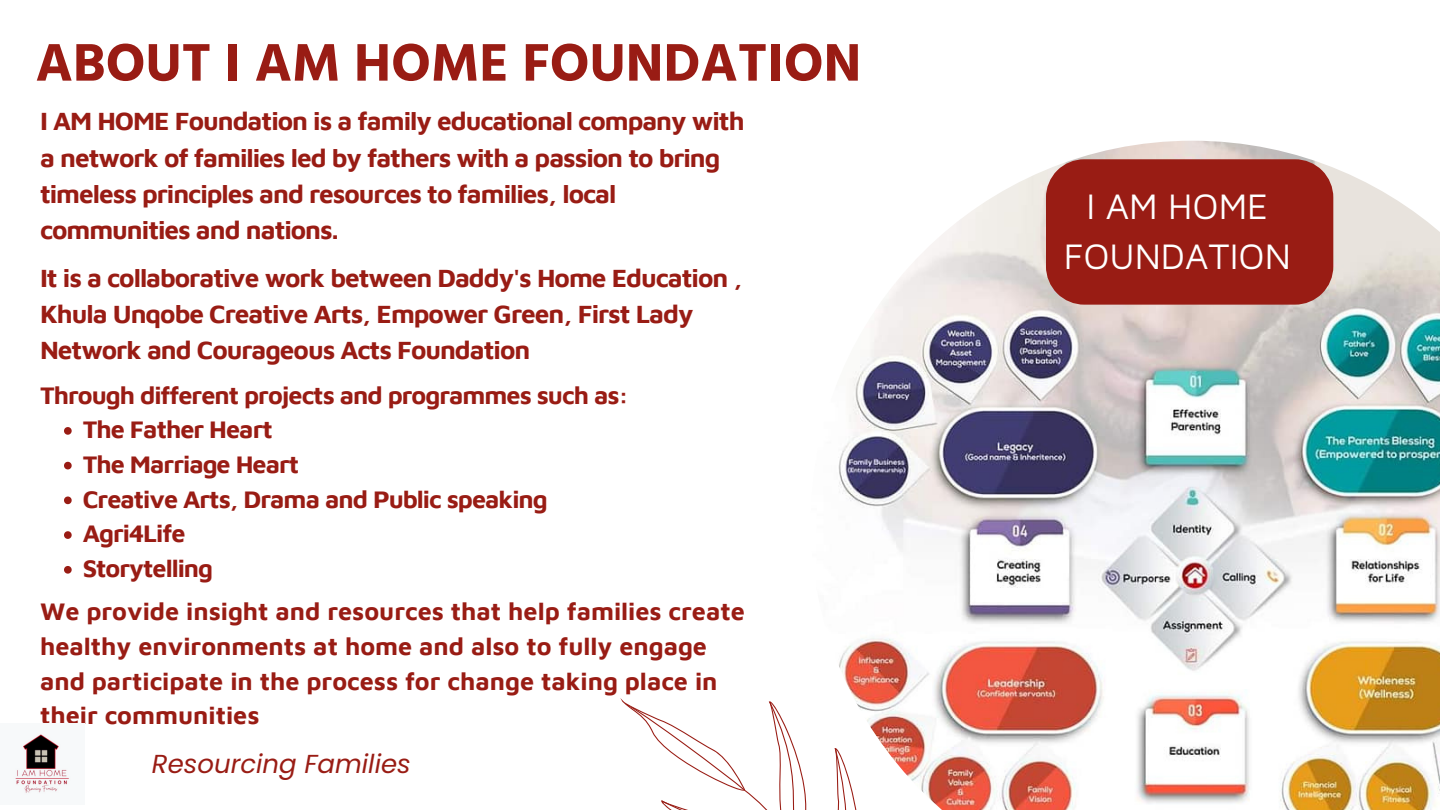
<style>
.page{position:relative;width:1440px;height:810px;background:#fff}
.page>*{position:absolute;margin:0;border:0;box-sizing:border-box;transform-origin:0 0}
.t1{font:700 54.2px "Hind Guntur";color:#991c14}
.t2{font:36.4px/50.2px "Maven Pro";color:#fff;text-align:center}
.t3{font:700 26.1px/36.3px "Maven Pro";letter-spacing:-.04em;color:#991c14}
.t4{font:italic 26px "Poppins";color:#991c14}
.t5{font:700 25.1px/34.7px "Maven Pro";color:#991c14}
.t6{font:700 25.1px "Maven Pro";letter-spacing:-.04em;color:#991c14}
</style>
<div class="page">
<svg style="left:620px;top:698px;width:187px;height:112px"></svg>
<img style="left:834px;top:141px;width:606px;height:669px">
<div style="left:1046px;top:159px;width:287px;height:146px;background:#991c14"></div>
<svg style="left:64px;top:427px;width:8px;height:8px"></svg>
<svg style="left:64px;top:462px;width:8px;height:7px"></svg>
<svg style="left:64px;top:497px;width:8px;height:7px"></svg>
<svg style="left:64px;top:531px;width:8px;height:8px"></svg>
<svg style="left:64px;top:566px;width:8px;height:8px"></svg>
<img style="left:15px;top:734px;width:54px;height:59px">
<h3 class="t1" style="left:36px;top:30px;width:827px">ABOUT I AM HOME FOUNDATION</h3>
<h3 class="t3" style="left:40px;top:102px;width:706px">I AM HOME Foundation is a family educational company with a network of families led by fathers with a passion to bring timeless principles and resources to families, local communities and nations.</h3>
<p class="t3" style="left:40px;top:259px;width:704px">It is a collaborative work between Daddy's Home Education ,<br>Khula Unqobe Creative Arts, Empower Green, First Lady<br>Network and Courageous Acts Foundation</p>
<p class="t6" style="left:40px;top:379px;width:590px">Through different projects and programmes such as:</p>
<p class="t6" style="left:83px;top:414px;width:192px">The Father Heart</p>
<p class="t6" style="left:83px;top:449px;width:218px">The Marriage Heart</p>
<p class="t6" style="left:83px;top:484px;width:467px">Creative Arts, Drama and Public speaking</p>
<h3 class="t6" style="left:83px;top:518px;width:104px">Agri4Life</h3>
<p class="t6" style="left:83px;top:553px;width:132px">Storytelling</p>
<h2 class="t5" style="left:40px;top:593px;width:706px">We provide insight and resources that help families create healthy environments at home and also to fully engage and participate in the process for change taking place in their communities</h2>
<p class="t4" style="left:152px;top:745px;width:260px">Resourcing Families</p>
<h3 class="t2" style="left:1064px;top:180px;width:229px">I AM HOME<br>FOUNDATION</h3>
</div>
